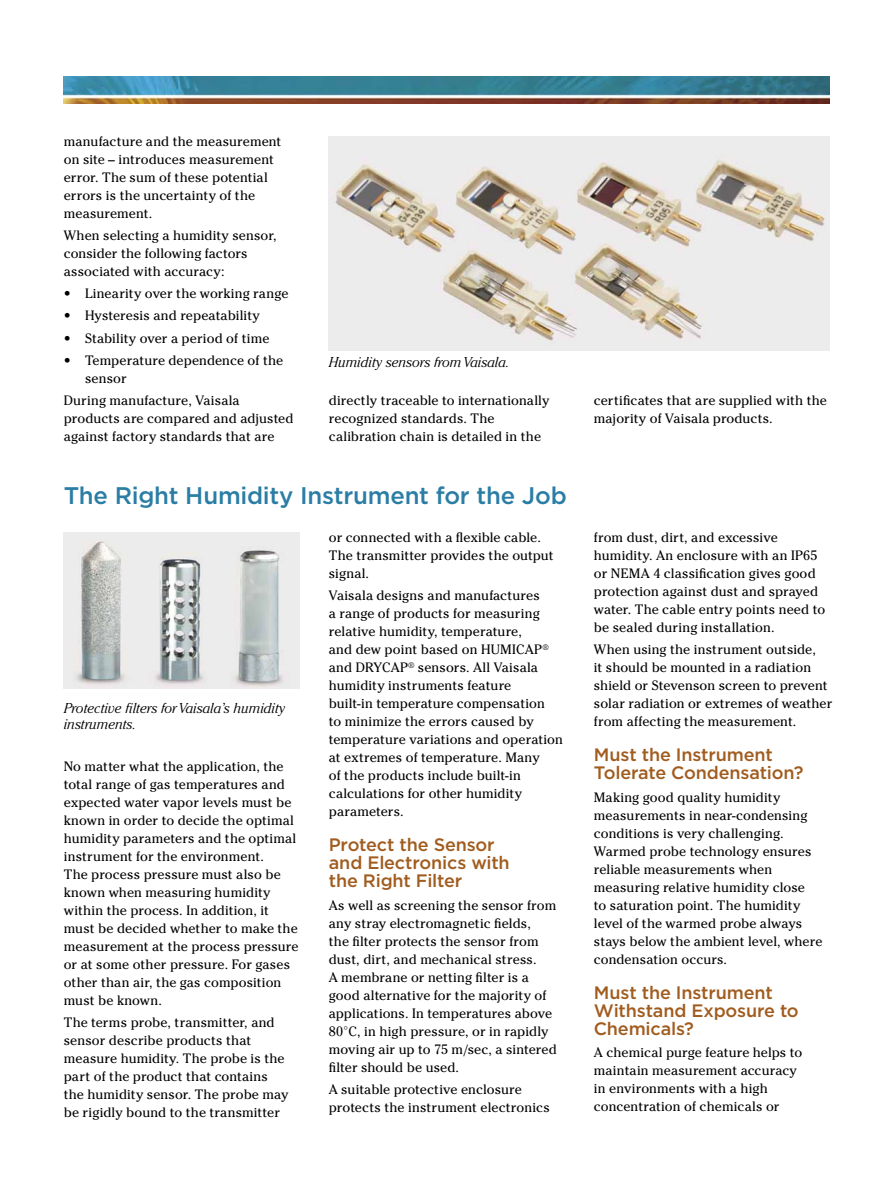
<style>
.page{position:relative;width:893px;height:1191px;background:#fff}
.page>*{position:absolute;margin:0;border:0;box-sizing:border-box;transform-origin:0 0}
.t1{font:500 24px "Gotham";letter-spacing:-.01em;color:#2a7da5}
.t2{font:500 18px/18px "Gotham";letter-spacing:-.01em;color:#a15c1f}
.t3{font:italic 300 14.25px/15.8px "Cheltenham Std";color:#000}
.t4{font:13.5px/18px "Cheltenham Std";letter-spacing:.005em;color:#000}
</style>
<div class="page">
<img style="left:64px;top:77px;width:765px;height:27px">
<img style="left:329px;top:136px;width:500px;height:214px">
<img style="left:64px;top:532px;width:235px;height:156px">
<p class="t4" style="left:64px;top:132px;width:219px">manufacture and the measurement on site – introduces measurement error. The sum of these potential errors is the uncertainty of the measurement.</p>
<p class="t4" style="left:64px;top:226px;width:215px">When selecting a humidity sensor, consider the following factors associated with accuracy:</p>
<p class="t4" style="left:64px;top:284px;width:226px">• Linearity over the working range</p>
<p class="t4" style="left:64px;top:307px;width:197px">• Hysteresis and repeatability</p>
<p class="t4" style="left:64px;top:329px;width:207px">• Stability over a period of time</p>
<p class="t4" style="left:85px;top:351px;width:200px;text-indent:-21px">• Temperature dependence of the sensor</p>
<p class="t4" style="left:64px;top:391px;width:231px">During manufacture, Vaisala products are compared and adjusted against factory standards that are</p>
<p class="t3" style="left:329px;top:354px;width:182px">Humidity sensors from Vaisala.</p>
<p class="t4" style="left:329px;top:391px;width:222px">directly traceable to internationally recognized standards. The calibration chain is detailed in the</p>
<p class="t4" style="left:594px;top:391px;width:234px">certificates that are supplied with the majority of Vaisala products.</p>
<h1 class="t1" style="left:64px;top:479px;width:505px">The Right Humidity Instrument for the Job</h1>
<p class="t3" style="left:64px;top:700px;width:223px">Protective filters for Vaisala’s humidity instruments.</p>
<p class="t4" style="left:64px;top:757px;width:236px">No matter what the application, the total range of gas temperatures and expected water vapor levels must be known in order to decide the optimal humidity parameters and the optimal instrument for the environment.<br>The process pressure must also be known when measuring humidity within the process. In addition, it must be decided whether to make the measurement at the process pressure or at some other pressure. For gases other than air, the gas composition must be known.</p>
<p class="t4" style="left:64px;top:1013px;width:226px">The terms probe, transmitter, and sensor describe products that measure humidity. The probe is the part of the product that contains the humidity sensor. The probe may be rigidly bound to the transmitter</p>
<p class="t4" style="left:329px;top:528px;width:226px">or connected with a flexible cable.<br>The transmitter provides the output signal.</p>
<p class="t4" style="left:329px;top:586px;width:236px">Vaisala designs and manufactures<br>a range of products for measuring relative humidity, temperature,<br>and dew point based on HUMICAP<sup>® </sup>and DRYCAP<sup>®</sup> sensors. All Vaisala humidity instruments feature<br>built-in temperature compensation<br>to minimize the errors caused by temperature variations and operation at extremes of temperature. Many<br>of the products include built-in calculations for other humidity parameters.</p>
<h2 class="t2" style="left:329px;top:836px;width:182px">Protect the Sensor and Electronics with the Right Filter</h2>
<p class="t4" style="left:329px;top:896px;width:230px">As well as screening the sensor from any stray electromagnetic fields,<br>the filter protects the sensor from dust, dirt, and mechanical stress.<br>A membrane or netting filter is a good alternative for the majority of applications. In temperatures above 80°C, in high pressure, or in rapidly moving air up to 75 m/sec, a sintered filter should be used.</p>
<p class="t4" style="left:329px;top:1080px;width:223px">A suitable protective enclosure protects the instrument electronics</p>
<p class="t4" style="left:594px;top:528px;width:233px">from dust, dirt, and excessive humidity. An enclosure with an IP65 or NEMA 4 classification gives good protection against dust and sprayed water. The cable entry points need to be sealed during installation.</p>
<p class="t4" style="left:594px;top:640px;width:240px">When using the instrument outside,<br>it should be mounted in a radiation shield or Stevenson screen to prevent solar radiation or extremes of weather from affecting the measurement.</p>
<h2 class="t2" style="left:594px;top:746px;width:211px">Must the Instrument<br>Tolerate Condensation?</h2>
<p class="t4" style="left:594px;top:788px;width:230px">Making good quality humidity measurements in near-condensing conditions is very challenging.<br>Warmed probe technology ensures reliable measurements when measuring relative humidity close<br>to saturation point. The humidity level of the warmed probe always stays below the ambient level, where condensation occurs.</p>
<h2 class="t2" style="left:594px;top:983px;width:206px">Must the Instrument<br>Withstand Exposure to<br>Chemicals?</h2>
<p class="t4" style="left:594px;top:1043px;width:210px">A chemical purge feature helps to maintain measurement accuracy in environments with a high concentration of chemicals or</p>
</div>
